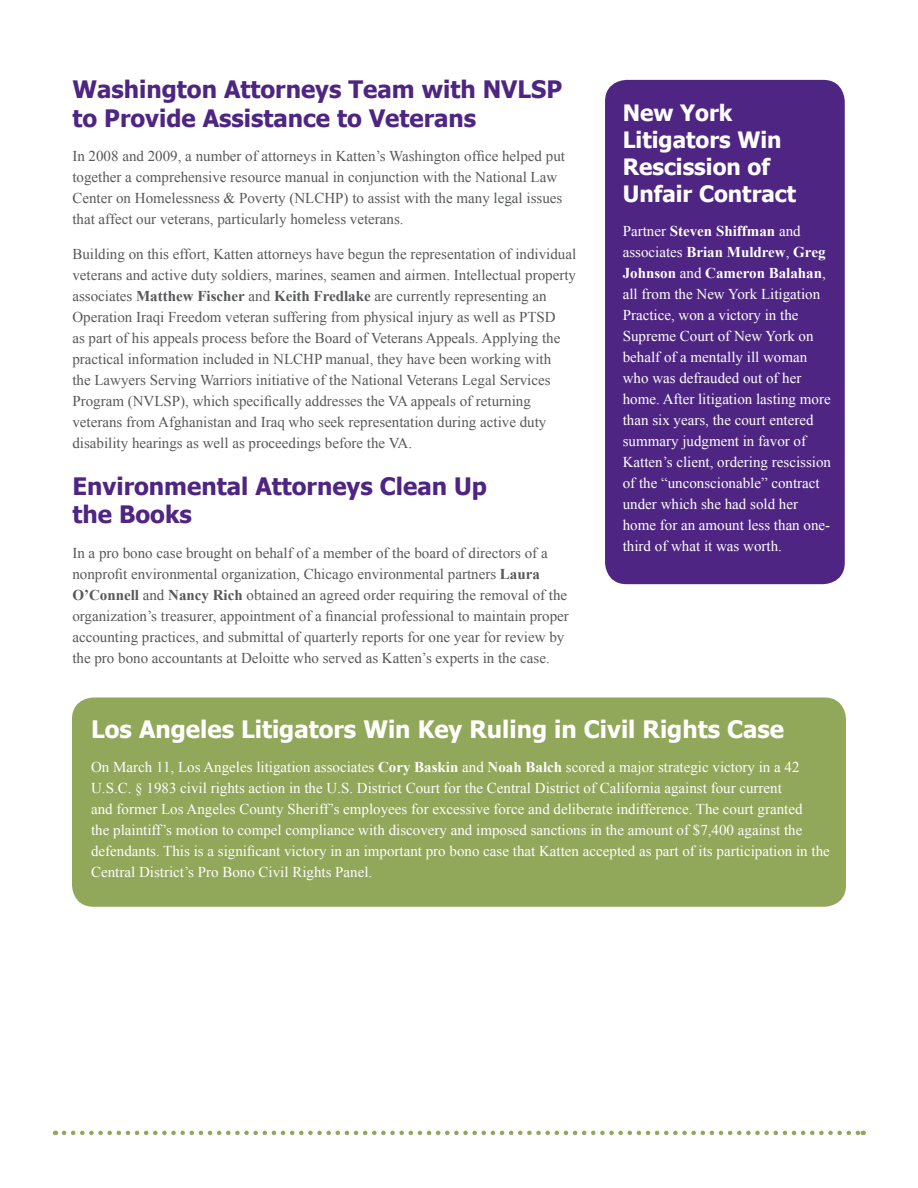
<style>
.page{position:relative;width:918px;height:1188px;background:#fff}
.page>*{position:absolute;margin:0;border:0;box-sizing:border-box;transform-origin:0 0}
.Title_-_Purple{font:700 24px/28.5px "Tahoma";color:#4e2582}
.Title_Reverse{font:700 24px "Tahoma";color:#fff}
.Reverse_Title_-_Purp{font:700 22.5px/27px "Tahoma";color:#fff}
.t1{font:15px/21px "Times New Roman";color:#57585a}
.t2{font:15px/21px "Times New Roman";color:#fff}
.s1{font-weight:700}
</style>
<div class="page">
<div style="left:605px;top:80px;width:240px;height:504px;background:#4e2582;border-radius:22px"></div>
<svg style="left:64px;top:1131px;width:800px;height:4px"></svg>
<div style="left:72px;top:698px;width:774px;height:209px;background:#91a75a;border-radius:22px"></div>
<p class="Title_-_Purple" style="left:72px;top:74px;width:491px">Washington Attorneys Team with NVLSP to Provide Assistance to Veterans</p>
<p class="t1" style="left:72px;top:145px;width:494px">In 2008 and 2009, a number of attorneys in Katten’s Washington office helped put together a comprehensive resource manual in conjunction with the National Law Center on Homelessness &amp; Poverty (NLCHP) to assist with the many legal issues that affect our veterans, particularly homeless veterans.</p>
<p class="t1" style="left:72px;top:243px;width:505px">Building on this effort, Katten attorneys have begun the representation of individual veterans and active duty soldiers, marines, seamen and airmen. Intellectual property associates <span class="s1">Matthew Fischer</span> and <span class="s1">Keith Fredlake</span> are currently representing an Operation Iraqi Freedom veteran suffering from physical injury as well as PTSD<br>as part of his appeals process before the Board of Veterans Appeals. Applying the practical information included in NLCHP manual, they have been working with<br>the Lawyers Serving Warriors initiative of the National Veterans Legal Services Program (NVLSP), which specifically addresses the VA appeals of returning veterans from Afghanistan and Iraq who seek representation during active duty disability hearings as well as proceedings before the VA.</p>
<p class="Title_-_Purple" style="left:72px;top:470px;width:416px">Environmental Attorneys Clean Up the Books</p>
<p class="t1" style="left:72px;top:542px;width:498px">In a pro bono case brought on behalf of a member of the board of directors of a nonprofit environmental organization, Chicago environmental partners <span class="s1">Laura O’Connell</span> and <span class="s1">Nancy Rich</span> obtained an agreed order requiring the removal of the organization’s treasurer, appointment of a financial professional to maintain proper accounting practices, and submittal of quarterly reports for one year for review by the pro bono accountants at Deloitte who served as Katten’s experts in the case.</p>
<p class="Reverse_Title_-_Purp" style="left:623px;top:98px;width:175px">New York<br>Litigators Win<br>Rescission of<br>Unfair Contract</p>
<p class="t2" style="left:623px;top:221px;width:210px">Partner <span class="s1">Steven Shiffman</span> and associates <span class="s1">Brian Muldrew</span>, <span class="s1">Greg<br>Johnson</span> and <span class="s1">Cameron Balahan</span>, all from the New York Litigation<br>Practice, won a victory in the<br>Supreme Court of New York on behalf of a mentally ill woman who was defrauded out of her home. After litigation lasting more than six years, the court entered summary judgment in favor of<br>Katten’s client, ordering rescission of the “unconscionable” contract under which she had sold her home for an amount less than one&shy;third of what it was worth.</p>
<p class="Title_Reverse" style="left:91px;top:712px;width:694px">Los Angeles Litigators Win Key Ruling in Civil Rights Case</p>
<p class="t2" style="left:91px;top:756px;width:740px">On March 11, Los Angeles litigation associates <span class="s1">Cory Baskin</span> and <span class="s1">Noah Balch</span> scored a major strategic victory in a 42<br>U.S.C. § 1983 civil rights action in the U.S. District Court for the Central District of California against four current<br>and former Los Angeles County Sheriff’s employees for excessive force and deliberate indifference. The court granted<br>the plaintiff’s motion to compel compliance with discovery and imposed sanctions in the amount of $7,400 against the defendants. This is a significant victory in an important pro bono case that Katten accepted as part of its participation in the Central District’s Pro Bono Civil Rights Panel.</p>
</div>
